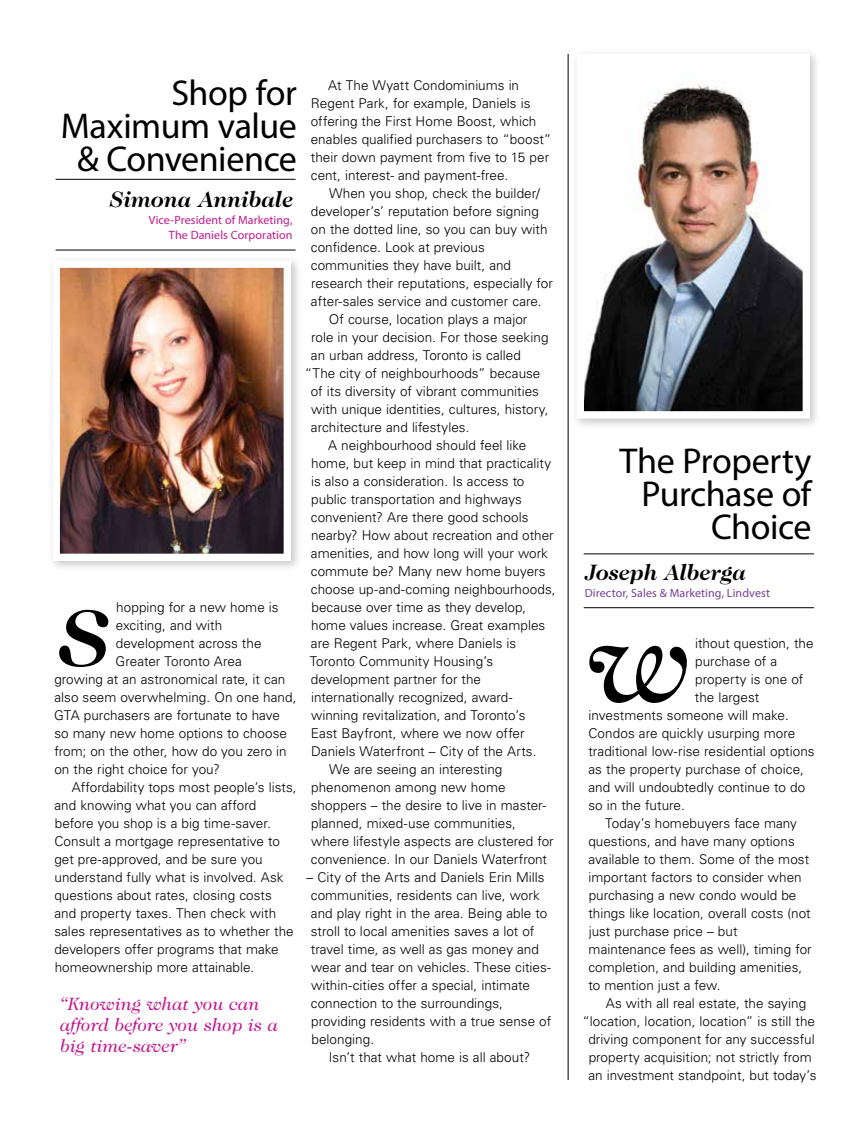
<style>
.page{position:relative;width:864px;height:1134px;background:#fff}
.page>*{position:absolute;margin:0;border:0;box-sizing:border-box;transform-origin:0 0}
.t1{font:italic 121.65px "Caslon 224 Std";color:#000}
.t2{font:36px/33px "Myriad Pro";letter-spacing:-.01em;color:#000;text-align:right}
.t3{font:italic 700 22.5px "Caslon 224 Std";letter-spacing:-.005em;color:#000}
.t4{font:italic 18px/21px "Caslon 224 Std";color:#c2188d}
.t5{font:300 13.5px/18px "Univers LT Std";color:#000}
.t6{font:12px/15px "Myriad Pro";letter-spacing:.01em;color:#c2188d;text-align:right}
.t7{font:12px "Myriad Pro";letter-spacing:.01em;color:#754199}
</style>
<div class="page">
<div style="left:48px;top:256px;width:254px;height:316px;background:#000;opacity:.22"></div>
<img style="left:61px;top:269px;width:222px;height:284px">
<div style="left:53px;top:261px;width:238px;height:300px;border:7px solid #fff"></div>
<hr style="left:56px;top:179px;width:240px;height:1px;background:#000">
<hr style="left:56px;top:250px;width:240px;height:1px;background:#000">
<div style="left:572px;top:48px;width:249px;height:382px;background:#000;opacity:.22"></div>
<img style="left:585px;top:61px;width:217px;height:350px">
<hr style="left:584px;top:554px;width:230px;height:1px;background:#000">
<hr style="left:584px;top:607px;width:230px;height:1px;background:#000">
<hr style="left:568px;top:54px;width:1px;height:1026px;background:#000">
<h2 class="t2" style="left:61px;top:75px;width:238px">Shop for<br>Maximum value &amp; Convenience</h2>
<h3 class="t3" style="left:109px;top:187px;width:185px">Simona Annibale</h3>
<p class="t6" style="left:149px;top:212px;width:145px">Vice-President of Marketing,<br>The Daniels Corporation</p>
<p class="t5" style="left:116px;top:598px;width:164px">hopping for a new home is</p>
<p class="t5" style="left:116px;top:616px;width:108px">exciting, and with</p>
<p class="t5" style="left:116px;top:634px;width:147px">development across the</p>
<p class="t5" style="left:116px;top:652px;width:128px">Greater Toronto Area</p>
<p class="t5" style="left:54px;top:670px;width:233px">growing at an astronomical rate, it can</p>
<p class="t5" style="left:54px;top:688px;width:244px">also seem overwhelming. On one hand,</p>
<p class="t5" style="left:54px;top:706px;width:228px">GTA purchasers are fortunate to have</p>
<p class="t5" style="left:54px;top:724px;width:234px">so many new home options to choose</p>
<p class="t5" style="left:54px;top:742px;width:234px">from; on the other, how do you zero in</p>
<p class="t5" style="left:54px;top:760px;width:167px">on the right choice for you?</p>
<p class="t5" style="left:72px;top:778px;width:226px">Affordability tops most people’s lists,</p>
<p class="t5" style="left:54px;top:796px;width:203px">and knowing what you can afford</p>
<p class="t5" style="left:55px;top:814px;width:217px">before you shop is a big time-saver.</p>
<p class="t5" style="left:54px;top:832px;width:227px">Consult a mortgage representative to</p>
<p class="t5" style="left:54px;top:850px;width:210px">get pre-approved, and be sure you</p>
<p class="t5" style="left:55px;top:868px;width:231px">understand fully what is involved. Ask</p>
<p class="t5" style="left:54px;top:886px;width:219px">questions about rates, closing costs</p>
<p class="t5" style="left:54px;top:904px;width:223px">and property taxes. Then check with</p>
<p class="t5" style="left:54px;top:922px;width:241px">sales representatives as to whether the</p>
<p class="t5" style="left:54px;top:940px;width:226px">developers offer programs that make</p>
<p class="t5" style="left:55px;top:958px;width:201px">homeownership more attainable.</p>
<h1 class="t1" style="left:59px;top:555px;width:58px">s</h1>
<h3 class="t4" style="left:60px;top:993px;width:220px">“Knowing what you can afford before you shop is a big time-saver”</h3>
<p class="t5" style="left:311px;top:76px;width:242px;text-indent:17px">At The Wyatt Condominiums in Regent Park, for example, Daniels is offering the First Home Boost, which enables qualified purchasers to “boost” their down payment from five to 15 per cent, interest- and payment-free.</p>
<p class="t5" style="left:329px;top:184px;width:212px">When you shop, check the builder/</p>
<p class="t5" style="left:311px;top:202px;width:230px">developer’s’ reputation before signing</p>
<p class="t5" style="left:311px;top:220px;width:238px">on the dotted line, so you can buy with</p>
<p class="t5" style="left:311px;top:238px;width:176px">confidence. Look at previous</p>
<p class="t5" style="left:311px;top:256px;width:202px">communities they have built, and</p>
<p class="t5" style="left:311px;top:274px;width:243px">research their reputations, especially for</p>
<p class="t5" style="left:311px;top:292px;width:232px">after-sales service and customer care.</p>
<p class="t5" style="left:329px;top:310px;width:200px">Of course, location plays a major</p>
<p class="t5" style="left:311px;top:328px;width:239px">role in your decision. For those seeking</p>
<p class="t5" style="left:311px;top:346px;width:211px">an urban address, Toronto is called</p>
<p class="t5" style="left:305px;top:364px;width:237px">“The city of neighbourhoods” because</p>
<p class="t5" style="left:311px;top:382px;width:230px">of its diversity of vibrant communities</p>
<p class="t5" style="left:311px;top:400px;width:239px">with unique identities, cultures, history,</p>
<p class="t5" style="left:311px;top:418px;width:160px">architecture and lifestyles.</p>
<p class="t5" style="left:328px;top:436px;width:200px">A neighbourhood should feel like</p>
<p class="t5" style="left:311px;top:454px;width:242px">home, but keep in mind that practicality</p>
<p class="t5" style="left:311px;top:472px;width:215px">is also a consideration. Is access to</p>
<p class="t5" style="left:311px;top:490px;width:212px">public transportation and highways</p>
<p class="t5" style="left:311px;top:508px;width:219px">convenient? Are there good schools</p>
<p class="t5" style="left:311px;top:526px;width:244px">nearby? How about recreation and other</p>
<p class="t5" style="left:311px;top:544px;width:239px">amenities, and how long will your work</p>
<p class="t5" style="left:311px;top:562px;width:236px">commute be? Many new home buyers</p>
<p class="t5" style="left:311px;top:580px;width:246px">choose up-and-coming neighbourhoods,</p>
<p class="t5" style="left:311px;top:598px;width:216px">because over time as they develop,</p>
<p class="t5" style="left:311px;top:616px;width:236px">home values increase. Great examples</p>
<p class="t5" style="left:311px;top:634px;width:207px">are Regent Park, where Daniels is</p>
<p class="t5" style="left:310px;top:652px;width:185px">Toronto Community Housing’s</p>
<p class="t5" style="left:311px;top:670px;width:172px">development partner for the</p>
<p class="t5" style="left:311px;top:688px;width:203px">internationally recognized, award-</p>
<p class="t5" style="left:311px;top:706px;width:216px">winning revitalization, and Toronto’s</p>
<p class="t5" style="left:311px;top:724px;width:215px">East Bayfront, where we now offer</p>
<p class="t5" style="left:311px;top:742px;width:227px">Daniels Waterfront – City of the Arts.</p>
<p class="t5" style="left:329px;top:760px;width:175px">We are seeing an interesting</p>
<p class="t5" style="left:311px;top:778px;width:196px">phenomenon among new home</p>
<p class="t5" style="left:311px;top:796px;width:237px">shoppers – the desire to live in master-</p>
<p class="t5" style="left:311px;top:814px;width:206px">planned, mixed-use communities,</p>
<p class="t5" style="left:311px;top:832px;width:244px">where lifestyle aspects are clustered for</p>
<p class="t5" style="left:311px;top:850px;width:238px">convenience. In our Daniels Waterfront</p>
<p class="t5" style="left:307px;top:868px;width:240px">– City of the Arts and Daniels Erin Mills</p>
<p class="t5" style="left:311px;top:886px;width:230px">communities, residents can live, work</p>
<p class="t5" style="left:311px;top:904px;width:238px">and play right in the area. Being able to</p>
<p class="t5" style="left:311px;top:922px;width:225px">stroll to local amenities saves a lot of</p>
<p class="t5" style="left:311px;top:940px;width:230px">travel time, as well as gas money and</p>
<p class="t5" style="left:311px;top:958px;width:242px">wear and tear on vehicles. These cities-</p>
<p class="t5" style="left:311px;top:976px;width:220px">within-cities offer a special, intimate</p>
<p class="t5" style="left:311px;top:994px;width:194px">connection to the surroundings,</p>
<p class="t5" style="left:311px;top:1012px;width:241px">providing residents with a true sense of</p>
<p class="t5" style="left:311px;top:1030px;width:64px">belonging.</p>
<p class="t5" style="left:329px;top:1048px;width:203px">Isn’t that what home is all about?</p>
<h2 class="t2" style="left:619px;top:443px;width:194px">The Property<br>Purchase of<br>Choice</h2>
<h3 class="t3" style="left:585px;top:559px;width:162px">Joseph Alberga</h3>
<p class="t7" style="left:585px;top:585px;width:187px">Director, Sales &amp; Marketing, Lindvest</p>
<p class="t5" style="left:695px;top:634px;width:120px">ithout question, the</p>
<p class="t5" style="left:695px;top:652px;width:84px">purchase of a</p>
<p class="t5" style="left:695px;top:670px;width:110px">property is one of</p>
<p class="t5" style="left:695px;top:688px;width:66px">the largest</p>
<p class="t5" style="left:589px;top:706px;width:202px">investments someone will make.</p>
<p class="t5" style="left:588px;top:724px;width:209px">Condos are quickly usurping more</p>
<p class="t5" style="left:588px;top:742px;width:228px">traditional low-rise residential options</p>
<p class="t5" style="left:588px;top:760px;width:217px">as the property purchase of choice,</p>
<p class="t5" style="left:588px;top:778px;width:218px">and will undoubtedly continue to do</p>
<p class="t5" style="left:588px;top:796px;width:98px">so in the future.</p>
<p class="t5" style="left:605px;top:814px;width:193px">Today’s homebuyers face many</p>
<p class="t5" style="left:588px;top:832px;width:208px">questions, and have many options</p>
<p class="t5" style="left:588px;top:850px;width:222px">available to them. Some of the most</p>
<p class="t5" style="left:589px;top:868px;width:215px">important factors to consider when</p>
<p class="t5" style="left:589px;top:886px;width:209px">purchasing a new condo would be</p>
<p class="t5" style="left:588px;top:904px;width:224px">things like location, overall costs (not</p>
<p class="t5" style="left:589px;top:922px;width:150px">just purchase price – but</p>
<p class="t5" style="left:589px;top:940px;width:225px">maintenance fees as well), timing for</p>
<p class="t5" style="left:588px;top:958px;width:216px">completion, and building amenities,</p>
<p class="t5" style="left:588px;top:976px;width:134px">to mention just a few.</p>
<p class="t5" style="left:606px;top:994px;width:202px">As with all real estate, the saying</p>
<p class="t5" style="left:582px;top:1012px;width:234px">“location, location, location” is still the</p>
<p class="t5" style="left:588px;top:1030px;width:228px">driving component for any successful</p>
<p class="t5" style="left:589px;top:1048px;width:225px">property acquisition; not strictly from</p>
<p class="t5" style="left:588px;top:1066px;width:229px">an investment standpoint, but today’s</p>
<h1 class="t1" style="left:591px;top:591px;width:105px">w</h1>
</div>
